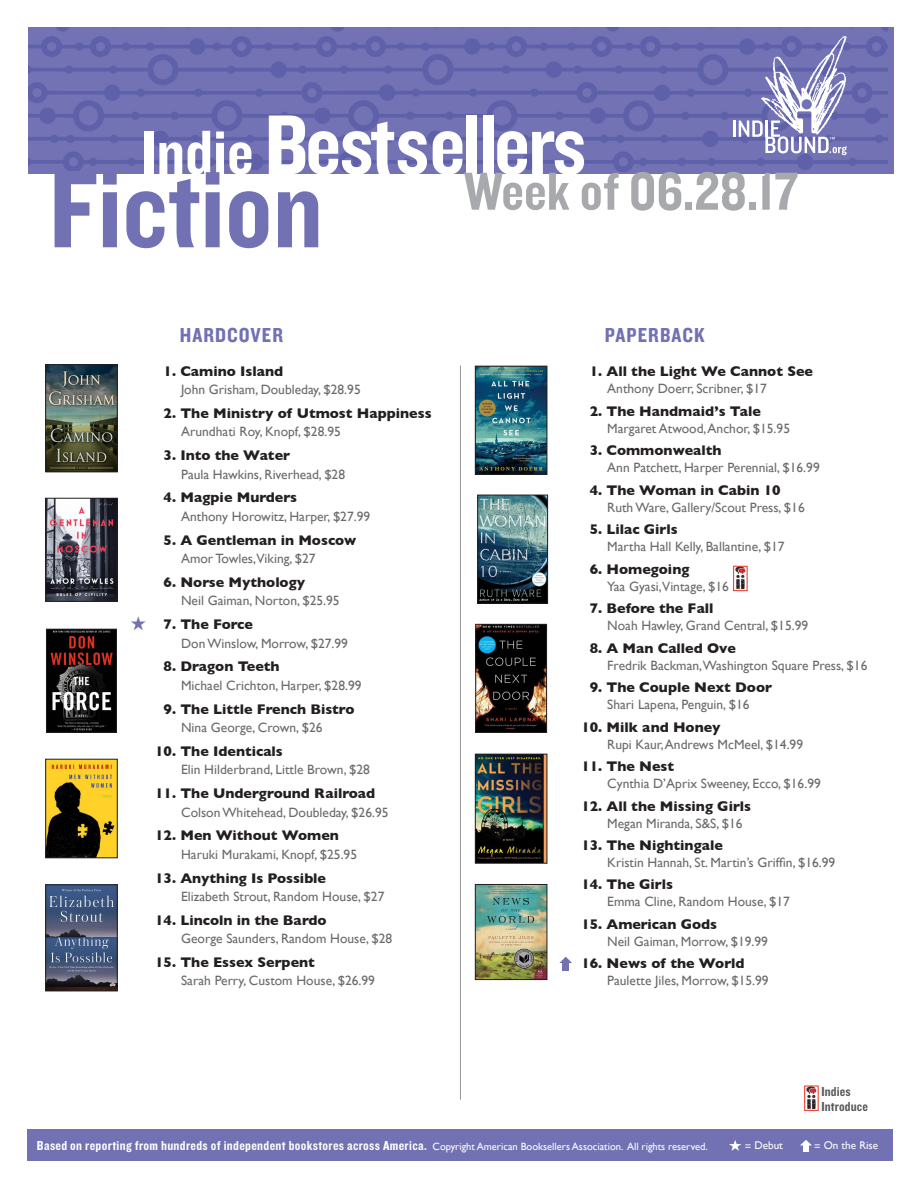
<style>
.page{position:relative;width:918px;height:1188px;background:#fff}
.page>*{position:absolute;margin:0;border:0;box-sizing:border-box;transform-origin:0 0}
.t1{font:114.6px "Knockout 50 Welterweight";color:#7171b3}
.t2{font:88.05px "Knockout 50 Welterweight";letter-spacing:-.03em;color:#fff}
.t3{font:55.5px "Knockout 50 Welterweight";color:#a8a9ad}
.t4{font:21px "Knockout 50 Welterweight";letter-spacing:.05em;color:#7171b3}
.BestsellerTitle{font:700 14.25px "Gill Sans";color:#231f20}
.Body_Text_2{font:13.5px "Gill Sans";color:#6b6b6e}
.t5{font:13.5px "Knockout 50 Welterweight";letter-spacing:.025em;color:#fff}
.subtitle_and_author{font:13.5px "Knockout 50 Welterweight";letter-spacing:.01em;color:#57585a}
.t6{font:11.1px "Gill Sans";color:#fff}
.s1{font-size:65.1px}
.s2{font-family:"Gill Sans";font-size:10.5px}
</style>
<div class="page">
<img style="left:28px;top:27px;width:860px;height:146px">
<hr style="left:460px;top:366px;width:1px;height:734px;background:#939598">
<div style="left:27px;top:1129px;width:866px;height:32px;background:#7171b3"></div>
<hr style="left:733px;top:121px;width:3px;height:16px;background:#fff">
<svg style="left:739px;top:36px;width:108px;height:119px"></svg>
<img style="left:806px;top:1088px;width:10px;height:21px">
<div style="left:804px;top:1086px;width:14px;height:25px;border:1px solid #ef3122"></div>
<svg style="left:729px;top:1140px;width:12px;height:11px"></svg>
<svg style="left:800px;top:1140px;width:12px;height:12px"></svg>
<img style="left:47px;top:366px;width:68px;height:104px">
<div style="left:45px;top:364px;width:72px;height:108px;border:1px solid #231f20"></div>
<img style="left:47px;top:500px;width:68px;height:100px">
<div style="left:45px;top:498px;width:72px;height:104px;border:1px solid #231f20"></div>
<img style="left:47px;top:761px;width:68px;height:95px">
<div style="left:45px;top:759px;width:72px;height:99px;border:1px solid #231f20"></div>
<img style="left:48px;top:631px;width:67px;height:99px">
<div style="left:46px;top:629px;width:71px;height:103px;border:1px solid #231f20"></div>
<img style="left:47px;top:887px;width:68px;height:102px">
<div style="left:45px;top:885px;width:72px;height:106px;border:1px solid #231f20"></div>
<svg style="left:559px;top:957px;width:13px;height:14px"></svg>
<img style="left:477px;top:756px;width:68px;height:105px">
<div style="left:475px;top:754px;width:72px;height:109px;border:1px solid #231f20"></div>
<img style="left:477px;top:886px;width:68px;height:92px">
<div style="left:475px;top:884px;width:72px;height:96px;border:1px solid #231f20"></div>
<img style="left:477px;top:368px;width:68px;height:105px">
<div style="left:475px;top:366px;width:72px;height:109px;border:1px solid #231f20"></div>
<img style="left:478px;top:626px;width:67px;height:105px">
<div style="left:476px;top:624px;width:71px;height:109px;border:1px solid #231f20"></div>
<img style="left:479px;top:497px;width:67px;height:104px">
<div style="left:477px;top:495px;width:71px;height:108px;border:1px solid #231f20"></div>
<img style="left:735px;top:568px;width:10px;height:21px">
<div style="left:733px;top:566px;width:14px;height:25px;border:1px solid #ef3122"></div>
<p class="t2" style="left:141px;top:87px;width:447px"><span class="s1">Indie</span> Bestsellers</p>
<p class="t1" style="left:49px;top:134px;width:276px">Fiction</p>
<p class="t3" style="left:464px;top:155px;width:336px">Week of 06.28.17</p>
<p class="t4" style="left:180px;top:321px;width:105px">HARDCOVER</p>
<p class="t4" style="left:605px;top:321px;width:101px">PAPERBACK</p>
<p class="BestsellerTitle" style="left:164px;top:360px;width:121px">1. Camino Island</p>
<p class="Body_Text_2" style="left:181px;top:382px;width:181px">John Grisham, Doubleday, $28.95</p>
<p class="BestsellerTitle" style="left:164px;top:402px;width:269px">2. The Ministry of Utmost Happiness</p>
<p class="Body_Text_2" style="left:181px;top:424px;width:161px">Arundhati Roy, Knopf, $28.95</p>
<p class="BestsellerTitle" style="left:164px;top:444px;width:128px">3. Into the Water</p>
<p class="Body_Text_2" style="left:181px;top:466px;width:166px">Paula Hawkins, Riverhead, $28</p>
<p class="BestsellerTitle" style="left:164px;top:486px;width:135px">4. Magpie Murders</p>
<p class="Body_Text_2" style="left:181px;top:508px;width:191px">Anthony Horowitz, Harper, $27.99</p>
<p class="BestsellerTitle" style="left:164px;top:529px;width:194px">5. A Gentleman in Moscow</p>
<p class="Body_Text_2" style="left:181px;top:551px;width:136px">Amor Towles,Viking, $27</p>
<p class="BestsellerTitle" style="left:164px;top:571px;width:143px">6. Norse Mythology</p>
<p class="Body_Text_2" style="left:181px;top:593px;width:160px">Neil Gaiman, Norton, $25.95</p>
<p class="BestsellerTitle" style="left:164px;top:613px;width:91px">7. The Force</p>
<p class="Body_Text_2" style="left:181px;top:635px;width:168px">Don Winslow, Morrow, $27.99</p>
<p class="BestsellerTitle" style="left:164px;top:655px;width:118px">8. Dragon Teeth</p>
<p class="Body_Text_2" style="left:181px;top:677px;width:182px">Michael Crichton, Harper, $28.99</p>
<p class="BestsellerTitle" style="left:164px;top:698px;width:192px">9. The Little French Bistro</p>
<p class="Body_Text_2" style="left:181px;top:720px;width:143px">Nina George, Crown, $26</p>
<p class="BestsellerTitle" style="left:155px;top:740px;width:129px">10. The Identicals</p>
<p class="Body_Text_2" style="left:181px;top:762px;width:190px">Elin Hilderbrand, Little Brown, $28</p>
<p class="BestsellerTitle" style="left:155px;top:782px;width:221px">11. The Underground Railroad</p>
<p class="Body_Text_2" style="left:181px;top:804px;width:209px">Colson Whitehead, Doubleday, $26.95</p>
<p class="BestsellerTitle" style="left:155px;top:824px;width:185px">12. Men Without Women</p>
<p class="Body_Text_2" style="left:181px;top:846px;width:178px">Haruki Murakami, Knopf, $25.95</p>
<p class="BestsellerTitle" style="left:155px;top:866px;width:172px">13. Anything Is Possible</p>
<p class="Body_Text_2" style="left:181px;top:888px;width:205px">Elizabeth Strout, Random House, $27</p>
<p class="BestsellerTitle" style="left:155px;top:909px;width:173px">14. Lincoln in the Bardo</p>
<p class="Body_Text_2" style="left:181px;top:931px;width:213px">George Saunders, Random House, $28</p>
<p class="BestsellerTitle" style="left:155px;top:951px;width:161px">15. The Essex Serpent</p>
<p class="Body_Text_2" style="left:181px;top:973px;width:195px">Sarah Perry, Custom House, $26.99</p>
<p class="BestsellerTitle" style="left:590px;top:360px;width:225px">1. All the Light We Cannot See</p>
<p class="Body_Text_2" style="left:607px;top:381px;width:161px">Anthony Doerr, Scribner, $17</p>
<p class="BestsellerTitle" style="left:590px;top:400px;width:173px">2. The Handmaid’s Tale</p>
<p class="Body_Text_2" style="left:607px;top:420px;width:184px">Margaret Atwood, Anchor, $15.95</p>
<p class="BestsellerTitle" style="left:590px;top:439px;width:133px">3. Commonwealth</p>
<p class="Body_Text_2" style="left:607px;top:460px;width:214px">Ann Patchett, Harper Perennial, $16.99</p>
<p class="BestsellerTitle" style="left:590px;top:478px;width:192px">4. The Woman in Cabin 10</p>
<p class="Body_Text_2" style="left:607px;top:499px;width:199px">Ruth Ware, Gallery/Scout Press, $16</p>
<p class="BestsellerTitle" style="left:590px;top:518px;width:89px">5. Lilac Girls</p>
<p class="Body_Text_2" style="left:607px;top:539px;width:179px">Martha Hall Kelly, Ballantine, $17</p>
<p class="BestsellerTitle" style="left:590px;top:557px;width:101px">6. Homegoing</p>
<p class="Body_Text_2" style="left:607px;top:578px;width:123px">Yaa Gyasi,Vintage, $16</p>
<p class="BestsellerTitle" style="left:590px;top:597px;width:125px">7. Before the Fall</p>
<p class="Body_Text_2" style="left:607px;top:618px;width:202px">Noah Hawley, Grand Central, $15.99</p>
<p class="BestsellerTitle" style="left:590px;top:636px;width:148px">8. A Man Called Ove</p>
<p class="Body_Text_2" style="left:607px;top:657px;width:262px">Fredrik Backman,Washington Square Press, $16</p>
<p class="BestsellerTitle" style="left:590px;top:676px;width:184px">9. The Couple Next Door</p>
<p class="Body_Text_2" style="left:607px;top:697px;width:144px">Shari Lapena, Penguin, $16</p>
<p class="BestsellerTitle" style="left:581px;top:715px;width:141px">10. Milk and Honey</p>
<p class="Body_Text_2" style="left:607px;top:736px;width:197px">Rupi Kaur, Andrews McMeel, $14.99</p>
<p class="BestsellerTitle" style="left:581px;top:755px;width:94px">11. The Nest</p>
<p class="Body_Text_2" style="left:607px;top:776px;width:215px">Cynthia D’Aprix Sweeney, Ecco, $16.99</p>
<p class="BestsellerTitle" style="left:581px;top:794px;width:171px">12. All the Missing Girls</p>
<p class="Body_Text_2" style="left:607px;top:815px;width:137px">Megan Miranda, S&amp;S, $16</p>
<p class="BestsellerTitle" style="left:581px;top:834px;width:143px">13. The Nightingale</p>
<p class="Body_Text_2" style="left:607px;top:855px;width:230px">Kristin Hannah, St. Martin’s Griffin, $16.99</p>
<p class="BestsellerTitle" style="left:581px;top:873px;width:93px">14. The Girls</p>
<p class="Body_Text_2" style="left:607px;top:894px;width:184px">Emma Cline, Random House, $17</p>
<p class="BestsellerTitle" style="left:581px;top:913px;width:137px">15. American Gods</p>
<p class="Body_Text_2" style="left:607px;top:933px;width:162px">Neil Gaiman, Morrow, $19.99</p>
<p class="BestsellerTitle" style="left:581px;top:952px;width:165px">16. News of the World</p>
<p class="Body_Text_2" style="left:607px;top:973px;width:163px">Paulette Jiles, Morrow, $15.99</p>
<p class="subtitle_and_author" style="left:821px;top:1083px;width:31px">Indies</p>
<p class="subtitle_and_author" style="left:821px;top:1098px;width:48px">Introduce</p>
<p class="t5" style="left:37px;top:1137px;width:672px">Based on reporting from hundreds of independent bookstores across America. <span class="s2">Copyright American Booksellers Association. All rights reserved.</span></p>
<p class="t6" style="left:745px;top:1139px;width:40px">= Debut</p>
<p class="t6" style="left:814px;top:1139px;width:66px">= On the Rise</p>
</div>
